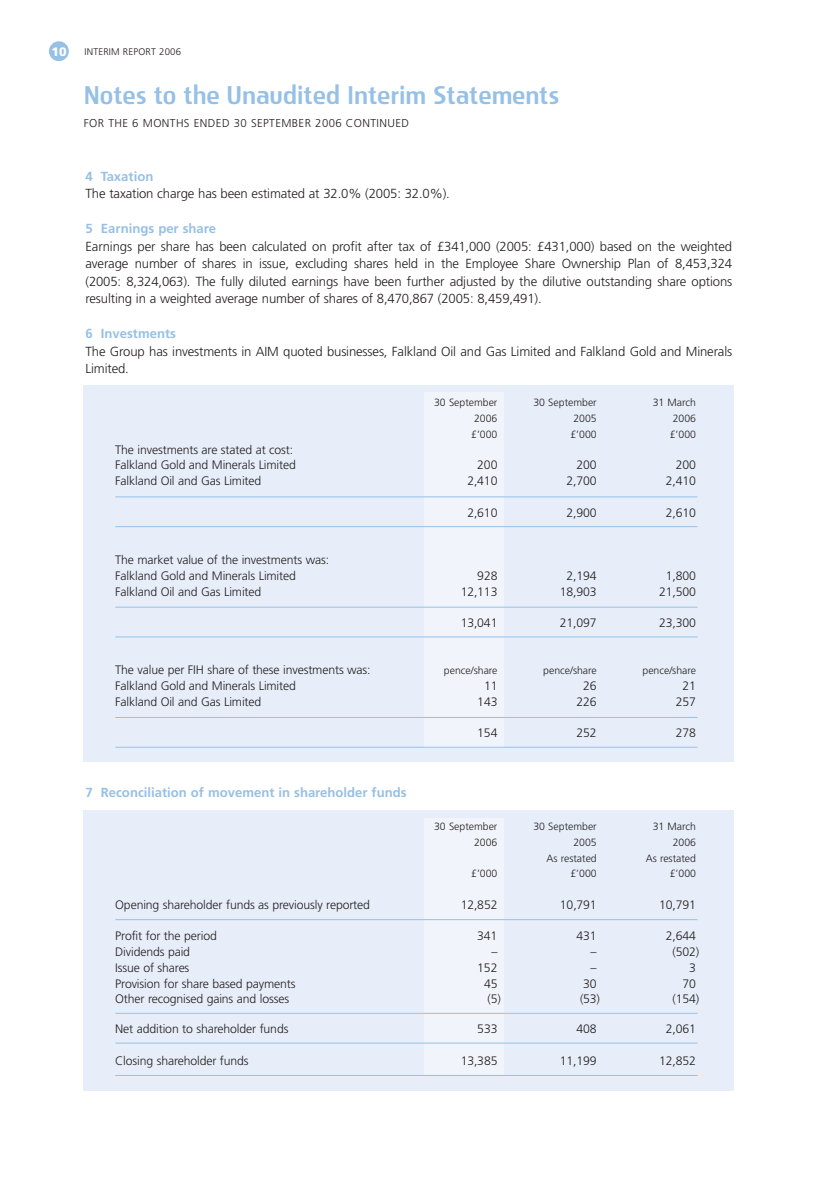
<style>
.page{position:relative;width:819px;height:1191px;background:#fff}
.page>*{position:absolute;margin:0;border:0;box-sizing:border-box;transform-origin:0 0}
.t1{font:24.5px "Storm Sans";color:#96c0e6}
.t2{font:300 13.12px/17.5px "Frutiger";letter-spacing:-.01em;color:#231f20;text-align:justify}
.t3{font:700 13.12px "Frutiger";color:#96c0e6}
.t4{font:300 12.25px/15.8px "Frutiger";letter-spacing:-.01em;color:#231f20}
.t5{font:900 12.25px "Frutiger";color:#fff}
.t6{font:300 11.38px "Frutiger";letter-spacing:.035em;color:#231f20}
.t7{font:300 10.5px "Frutiger";color:#231f20}
.t8{font:300 9.62px "Frutiger";letter-spacing:.015em;color:#231f20}
</style>
<div class="page">
<div style="left:84px;top:810px;width:650px;height:280px;background:#e7eef9"></div>
<div style="left:424px;top:818px;width:80px;height:256px;background:#f1f5fb"></div>
<div style="left:84px;top:385px;width:650px;height:377px;background:#e7eef9"></div>
<div style="left:424px;top:392px;width:80px;height:355px;background:#f1f5fb"></div>
<hr style="left:115px;top:496px;width:582px;height:1px;background:#96c0e6">
<hr style="left:115px;top:526px;width:582px;height:1px;background:#96c0e6">
<hr style="left:115px;top:607px;width:582px;height:1px;background:#96c0e6">
<hr style="left:115px;top:636px;width:582px;height:1px;background:#96c0e6">
<hr style="left:115px;top:717px;width:582px;height:1px;background:#96c0e6">
<hr style="left:115px;top:747px;width:582px;height:1px;background:#96c0e6">
<hr style="left:115px;top:919px;width:582px;height:1px;background:#96c0e6">
<hr style="left:115px;top:1013px;width:582px;height:1px;background:#96c0e6">
<hr style="left:115px;top:1042px;width:582px;height:1px;background:#96c0e6">
<hr style="left:115px;top:1075px;width:582px;height:1px;background:#96c0e6">
<div style="left:49px;top:41px;width:20px;height:20px;background:#96c0e6;border-radius:50%"></div>
<p class="t5" style="left:52px;top:46px;width:16px">10</p>
<p class="t8" style="left:84px;top:48px;width:98px">INTERIM REPORT 2006</p>
<h1 class="t1" style="left:84px;top:84px;width:477px">Notes to the Unaudited Interim Statements</h1>
<p class="t6" style="left:84px;top:118px;width:327px">FOR THE 6 MONTHS ENDED 30 SEPTEMBER 2006 CONTINUED</p>
<p class="t3" style="left:85px;top:171px;width:69px">4 Taxation</p>
<p class="t2" style="left:85px;top:186px;width:366px">The taxation charge has been estimated at 32.0% (2005: 32.0%).</p>
<p class="t3" style="left:85px;top:223px;width:132px">5 Earnings per share</p>
<p class="t2" style="left:85px;top:238px;width:648px">Earnings per share has been calculated on profit after tax of £341,000 (2005: £431,000) based on the weighted average number of shares in issue, excluding shares held in the Employee Share Ownership Plan of 8,453,324 (2005: 8,324,063). The fully diluted earnings have been further adjusted by the dilutive outstanding share options resulting in a weighted average number of shares of 8,470,867 (2005: 8,459,491).</p>
<p class="t3" style="left:85px;top:328px;width:92px">6 Investments</p>
<p class="t2" style="left:85px;top:343px;width:648px">The Group has investments in AIM quoted businesses, Falkland Oil and Gas Limited and Falkland Gold and Minerals<br>Limited.</p>
<p class="t7" style="left:434px;top:398px;width:65px">30 September</p>
<p class="t7" style="left:533px;top:398px;width:65px">30 September</p>
<p class="t7" style="left:652px;top:398px;width:45px">31 March</p>
<p class="t7" style="left:474px;top:414px;width:25px">2006</p>
<p class="t7" style="left:573px;top:414px;width:25px">2005</p>
<p class="t7" style="left:672px;top:414px;width:25px">2006</p>
<p class="t7" style="left:471px;top:430px;width:28px">£’000</p>
<p class="t7" style="left:570px;top:430px;width:28px">£’000</p>
<p class="t7" style="left:669px;top:430px;width:28px">£’000</p>
<p class="t4" style="left:115px;top:442px;width:182px">The investments are stated at cost:<br>Falkland Gold and Minerals Limited</p>
<p class="t4" style="left:477px;top:458px;width:22px">200</p>
<p class="t4" style="left:576px;top:458px;width:22px">200</p>
<p class="t4" style="left:675px;top:458px;width:22px">200</p>
<p class="t4" style="left:115px;top:474px;width:148px">Falkland Oil and Gas Limited</p>
<p class="t4" style="left:467px;top:474px;width:32px">2,410</p>
<p class="t4" style="left:566px;top:474px;width:32px">2,700</p>
<p class="t4" style="left:666px;top:474px;width:32px">2,410</p>
<p class="t4" style="left:467px;top:505px;width:32px">2,610</p>
<p class="t4" style="left:566px;top:505px;width:32px">2,900</p>
<p class="t4" style="left:666px;top:505px;width:32px">2,610</p>
<p class="t4" style="left:115px;top:553px;width:215px">The market value of the investments was:<br>Falkland Gold and Minerals Limited</p>
<p class="t4" style="left:477px;top:568px;width:22px">928</p>
<p class="t4" style="left:566px;top:568px;width:32px">2,194</p>
<p class="t4" style="left:666px;top:568px;width:32px">1,800</p>
<p class="t4" style="left:115px;top:584px;width:148px">Falkland Oil and Gas Limited</p>
<p class="t4" style="left:460px;top:584px;width:38px">12,113</p>
<p class="t4" style="left:560px;top:584px;width:38px">18,903</p>
<p class="t4" style="left:659px;top:584px;width:38px">21,500</p>
<p class="t4" style="left:460px;top:616px;width:38px">13,041</p>
<p class="t4" style="left:560px;top:616px;width:38px">21,097</p>
<p class="t4" style="left:659px;top:616px;width:38px">23,300</p>
<p class="t4" style="left:115px;top:663px;width:257px">The value per FIH share of these investments was:</p>
<p class="t7" style="left:444px;top:666px;width:55px">pence/share</p>
<p class="t7" style="left:543px;top:666px;width:55px">pence/share</p>
<p class="t7" style="left:642px;top:666px;width:55px">pence/share</p>
<p class="t4" style="left:115px;top:679px;width:182px">Falkland Gold and Minerals Limited</p>
<p class="t4" style="left:484px;top:679px;width:15px">11</p>
<p class="t4" style="left:583px;top:679px;width:15px">26</p>
<p class="t4" style="left:682px;top:679px;width:15px">21</p>
<p class="t4" style="left:115px;top:694px;width:148px">Falkland Oil and Gas Limited</p>
<p class="t4" style="left:477px;top:694px;width:22px">143</p>
<p class="t4" style="left:576px;top:694px;width:22px">226</p>
<p class="t4" style="left:675px;top:694px;width:22px">257</p>
<p class="t4" style="left:477px;top:726px;width:22px">154</p>
<p class="t4" style="left:576px;top:726px;width:22px">252</p>
<p class="t4" style="left:675px;top:726px;width:22px">278</p>
<p class="t3" style="left:85px;top:787px;width:322px">7 Reconciliation of movement in shareholder funds</p>
<p class="t7" style="left:434px;top:822px;width:65px">30 September</p>
<p class="t7" style="left:533px;top:822px;width:65px">30 September</p>
<p class="t7" style="left:652px;top:822px;width:45px">31 March</p>
<p class="t7" style="left:474px;top:838px;width:25px">2006</p>
<p class="t7" style="left:573px;top:838px;width:25px">2005</p>
<p class="t7" style="left:672px;top:838px;width:25px">2006</p>
<p class="t7" style="left:546px;top:853px;width:52px">As restated</p>
<p class="t7" style="left:645px;top:853px;width:52px">As restated</p>
<p class="t7" style="left:471px;top:869px;width:28px">£’000</p>
<p class="t7" style="left:570px;top:869px;width:28px">£’000</p>
<p class="t7" style="left:669px;top:869px;width:28px">£’000</p>
<p class="t4" style="left:115px;top:897px;width:256px">Opening shareholder funds as previously reported</p>
<p class="t4" style="left:460px;top:897px;width:38px">12,852</p>
<p class="t4" style="left:560px;top:897px;width:38px">10,791</p>
<p class="t4" style="left:659px;top:897px;width:38px">10,791</p>
<p class="t4" style="left:115px;top:929px;width:103px">Profit for the period</p>
<p class="t4" style="left:477px;top:929px;width:22px">341</p>
<p class="t4" style="left:576px;top:929px;width:22px">431</p>
<p class="t4" style="left:665px;top:929px;width:32px">2,644</p>
<p class="t4" style="left:115px;top:945px;width:76px">Dividends paid</p>
<p class="t4" style="left:491px;top:945px;width:8px">–</p>
<p class="t4" style="left:590px;top:945px;width:8px">–</p>
<p class="t4" style="left:672px;top:945px;width:28px">(502)</p>
<p class="t4" style="left:115px;top:960px;width:76px">Issue of shares</p>
<p class="t4" style="left:477px;top:960px;width:22px">152</p>
<p class="t4" style="left:590px;top:960px;width:8px">–</p>
<p class="t4" style="left:689px;top:960px;width:8px">3</p>
<p class="t4" style="left:115px;top:976px;width:182px">Provision for share based payments</p>
<p class="t4" style="left:484px;top:976px;width:15px">45</p>
<p class="t4" style="left:583px;top:976px;width:15px">30</p>
<p class="t4" style="left:682px;top:976px;width:15px">70</p>
<p class="t4" style="left:115px;top:992px;width:175px">Other recognised gains and losses</p>
<p class="t4" style="left:487px;top:992px;width:15px">(5)</p>
<p class="t4" style="left:580px;top:992px;width:22px">(53)</p>
<p class="t4" style="left:672px;top:992px;width:28px">(154)</p>
<p class="t4" style="left:115px;top:1022px;width:175px">Net addition to shareholder funds</p>
<p class="t4" style="left:477px;top:1022px;width:22px">533</p>
<p class="t4" style="left:576px;top:1022px;width:22px">408</p>
<p class="t4" style="left:666px;top:1022px;width:32px">2,061</p>
<p class="t4" style="left:115px;top:1053px;width:135px">Closing shareholder funds</p>
<p class="t4" style="left:460px;top:1053px;width:38px">13,385</p>
<p class="t4" style="left:560px;top:1053px;width:38px">11,199</p>
<p class="t4" style="left:659px;top:1053px;width:38px">12,852</p>
</div>
